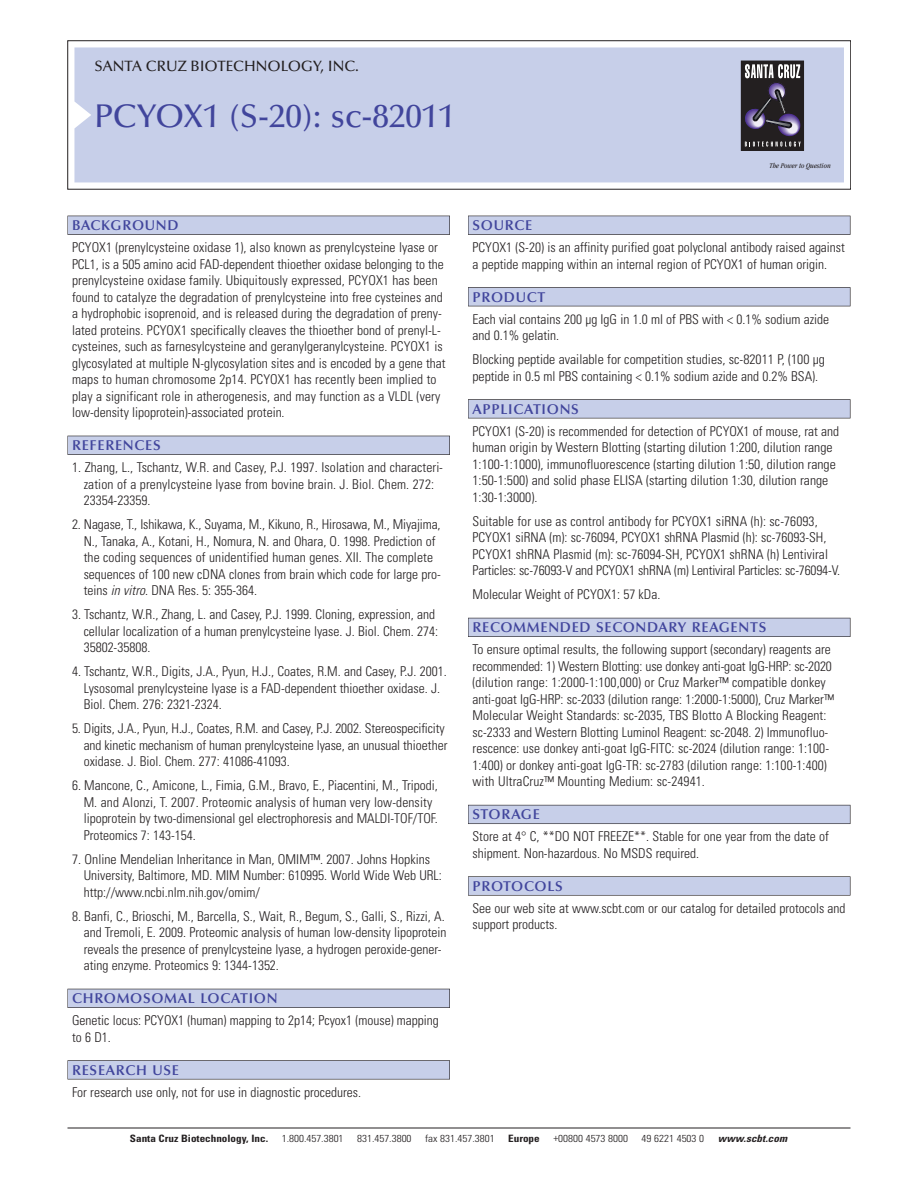
<style>
.page{position:relative;width:918px;height:1188px;background:#fff}
.page>*{position:absolute;margin:0;border:0;box-sizing:border-box;transform-origin:0 0}
.t1{font:500 33px "Optima";color:#41459c}
.t2{font:500 15px "Optima";color:#231f20}
.t3{font:600 14.25px "Optima";letter-spacing:.05em;color:#41459c}
.t4{font:300 condensed 13.5px/16.5px "Univers";color:#231f20}
.t5{font:300 condensed 10.2px "Univers";color:#231f20;scale:1.1 1}
.t6{font:700 condensed 10.2px "Univers";color:#231f20;scale:1.1 1}
.t7{font:italic 700 condensed 10.2px "Univers";color:#231f20;scale:1.1 1}
.t8{font:italic condensed 7.5px "Garamond";color:#231f20}
.s1{font-style:italic}
</style>
<div class="page">
<div style="left:74px;top:47px;width:770px;height:135px;background:#c7cfe9"></div>
<div style="left:741px;top:61px;width:62px;height:89px;background:#231f20"></div>
<div style="left:741px;top:61px;width:63px;height:90px;border:1px solid #231f20"></div>
<svg style="left:741px;top:64px;width:64px;height:83px"></svg>
<div style="left:68px;top:216px;width:382px;height:19px;background:#64636a"></div>
<div style="left:68px;top:216px;width:381px;height:18px;background:#c7cfe9"></div>
<div style="left:68px;top:436px;width:382px;height:19px;background:#62626a"></div>
<div style="left:68px;top:436px;width:381px;height:18px;background:#c7cfe9"></div>
<div style="left:68px;top:989px;width:382px;height:19px;background:#63636c"></div>
<div style="left:68px;top:989px;width:381px;height:18px;background:#c7cfe9"></div>
<div style="left:68px;top:1060px;width:382px;height:19px;background:#6b696e"></div>
<div style="left:68px;top:1061px;width:381px;height:18px;background:#c7cfe9"></div>
<div style="left:468px;top:216px;width:382px;height:19px;background:#64636a"></div>
<div style="left:468px;top:216px;width:382px;height:18px;background:#c7cfe9"></div>
<div style="left:468px;top:287px;width:382px;height:19px;background:#64636a"></div>
<div style="left:468px;top:288px;width:382px;height:18px;background:#c7cfe9"></div>
<div style="left:468px;top:399px;width:382px;height:19px;background:#67666b"></div>
<div style="left:468px;top:400px;width:382px;height:18px;background:#c7cfe9"></div>
<div style="left:468px;top:618px;width:382px;height:19px;background:#63646e"></div>
<div style="left:468px;top:618px;width:382px;height:18px;background:#c7cfe9"></div>
<div style="left:468px;top:805px;width:382px;height:19px;background:#696a75"></div>
<div style="left:468px;top:805px;width:382px;height:18px;background:#c7cfe9"></div>
<div style="left:468px;top:876px;width:382px;height:20px;background:#7a7879"></div>
<div style="left:468px;top:877px;width:382px;height:18px;background:#c7cfe9"></div>
<hr style="left:68px;top:1128px;width:782px;height:1px;background:#231f20">
<p class="t2" style="left:94px;top:60px;width:266px">SANTA CRUZ BIOTECHNOLOGY, INC.</p>
<h1 class="t1" style="left:94px;top:102px;width:362px">PCYOX1 (S-20): sc-82011</h1>
<p class="t3" style="left:72px;top:219px;width:108px">BACKGROUND</p>
<p class="t4" style="left:72px;top:240px;width:375px">PCYOX1 (prenylcysteine oxidase 1), also known as prenylcysteine lyase or PCL1, is a 505 amino acid FAD-dependent thioether oxidase belonging to the prenylcysteine oxidase family. Ubiquitously expressed, PCYOX1 has been found to catalyze the degradation of prenylcysteine into free cysteines and a hydrophobic isoprenoid, and is released during the degradation of preny&shy;lated proteins. PCYOX1 specifically cleaves the thioether bond of prenyl-L&shy;cysteines, such as farnesylcysteine and geranylgeranylcysteine. PCYOX1 is glycosylated at multiple N-glycosylation sites and is encoded by a gene that maps to human chromosome 2p14. PCYOX1 has recently been implied to play a significant role in atherogenesis, and may function as a VLDL (very low-density lipoprotein)-associated protein.</p>
<p class="t3" style="left:72px;top:439px;width:90px">REFERENCES</p>
<p class="t4" style="left:84px;top:460px;width:361px;text-indent:-12px">1. Zhang, L., Tschantz, W.R. and Casey, P.J. 1997. Isolation and characteri&shy;zation of a prenylcysteine lyase from bovine brain. J. Biol. Chem. 272:<br>23354-23359.</p>
<p class="t4" style="left:84px;top:517px;width:359px;text-indent:-12px">2. Nagase, T., Ishikawa, K., Suyama, M., Kikuno, R., Hirosawa, M., Miyajima, N., Tanaka, A., Kotani, H., Nomura, N. and Ohara, O. 1998. Prediction of the coding sequences of unidentified human genes. XII. The complete sequences of 100 new cDNA clones from brain which code for large pro&shy;teins <span class="s1">in vitro</span>. DNA Res. 5: 355-364.</p>
<p class="t4" style="left:84px;top:607px;width:356px;text-indent:-12px">3. Tschantz, W.R., Zhang, L. and Casey, P.J. 1999. Cloning, expression, and cellular localization of a human prenylcysteine lyase. J. Biol. Chem. 274:<br>35802-35808.</p>
<p class="t4" style="left:84px;top:664px;width:364px;text-indent:-12px">4. Tschantz, W.R., Digits, J.A., Pyun, H.J., Coates, R.M. and Casey, P.J. 2001.<br>Lysosomal prenylcysteine lyase is a FAD-dependent thioether oxidase. J.<br>Biol. Chem. 276: 2321-2324.</p>
<p class="t4" style="left:84px;top:721px;width:365px;text-indent:-12px">5. Digits, J.A., Pyun, H.J., Coates, R.M. and Casey, P.J. 2002. Stereospecificity and kinetic mechanism of human prenylcysteine lyase, an unusual thioether oxidase. J. Biol. Chem. 277: 41086-41093.</p>
<p class="t4" style="left:84px;top:778px;width:356px;text-indent:-12px">6. Mancone, C., Amicone, L., Fimia, G.M., Bravo, E., Piacentini, M., Tripodi, M. and Alonzi, T. 2007. Proteomic analysis of human very low-density lipoprotein by two-dimensional gel electrophoresis and MALDI-TOF/TOF.<br>Proteomics 7: 143-154.</p>
<p class="t4" style="left:84px;top:852px;width:360px;text-indent:-12px">7. Online Mendelian Inheritance in Man, OMIM™. 2007. Johns Hopkins<br>University, Baltimore, MD. MIM Number: 610995. World Wide Web URL: http://www.ncbi.nlm.nih.gov/omim/</p>
<p class="t4" style="left:84px;top:909px;width:364px;text-indent:-12px">8. Banfi, C., Brioschi, M., Barcella, S., Wait, R., Begum, S., Galli, S., Rizzi, A. and Tremoli, E. 2009. Proteomic analysis of human low-density lipoprotein reveals the presence of prenylcysteine lyase, a hydrogen peroxide-gener&shy;ating enzyme. Proteomics 9: 1344-1352.</p>
<p class="t3" style="left:72px;top:992px;width:207px">CHROMOSOMAL LOCATION</p>
<p class="t4" style="left:72px;top:1014px;width:368px">Genetic locus: PCYOX1 (human) mapping to 2p14; Pcyox1 (mouse) mapping to 6 D1.</p>
<p class="t3" style="left:72px;top:1064px;width:109px">RESEARCH USE</p>
<p class="t4" style="left:72px;top:1085px;width:290px">For research use only, not for use in diagnostic procedures.</p>
<p class="t8" style="left:769px;top:163px;width:63px">The Power to Question</p>
<p class="t3" style="left:473px;top:219px;width:61px">SOURCE</p>
<p class="t4" style="left:473px;top:240px;width:374px">PCYOX1 (S-20) is an affinity purified goat polyclonal antibody raised against a peptide mapping within an internal region of PCYOX1 of human origin.</p>
<p class="t3" style="left:473px;top:291px;width:74px">PRODUCT</p>
<p class="t4" style="left:473px;top:312px;width:358px">Each vial contains 200 µg IgG in 1.0 ml of PBS with &lt; 0.1% sodium azide and 0.1% gelatin.</p>
<p class="t4" style="left:473px;top:352px;width:354px">Blocking peptide available for competition studies, sc-82011 P, (100 µg peptide in 0.5 ml PBS containing &lt; 0.1% sodium azide and 0.2% BSA).</p>
<p class="t3" style="left:473px;top:403px;width:108px">APPLICATIONS</p>
<p class="t4" style="left:473px;top:424px;width:368px">PCYOX1 (S-20) is recommended for detection of PCYOX1 of mouse, rat and human origin by Western Blotting (starting dilution 1:200, dilution range 1:100-1:1000), immunofluorescence (starting dilution 1:50, dilution range 1:50-1:500) and solid phase ELISA (starting dilution 1:30, dilution range 1:30-1:3000).</p>
<p class="t4" style="left:473px;top:514px;width:369px">Suitable for use as control antibody for PCYOX1 siRNA (h): sc-76093, PCYOX1 siRNA (m): sc-76094, PCYOX1 shRNA Plasmid (h): sc-76093-SH, PCYOX1 shRNA Plasmid (m): sc-76094-SH, PCYOX1 shRNA (h) Lentiviral Particles: sc-76093-V and PCYOX1 shRNA (m) Lentiviral Particles: sc-76094-V.</p>
<p class="t4" style="left:473px;top:588px;width:189px">Molecular Weight of PCYOX1: 57 kDa.</p>
<p class="t3" style="left:473px;top:621px;width:295px">RECOMMENDED SECONDARY REAGENTS</p>
<p class="t4" style="left:473px;top:643px;width:363px">To ensure optimal results, the following support (secondary) reagents are recommended: 1) Western Blotting: use donkey anti-goat IgG-HRP: sc-2020 (dilution range: 1:2000-1:100,000) or Cruz Marker™ compatible donkey anti-goat IgG-HRP: sc-2033 (dilution range: 1:2000-1:5000), Cruz Marker™ Molecular Weight Standards: sc-2035, TBS Blotto A Blocking Reagent: sc-2333 and Western Blotting Luminol Reagent: sc-2048. 2) Immunofluo&shy;rescence: use donkey anti-goat IgG-FITC: sc-2024 (dilution range: 1:100- 1:400) or donkey anti-goat IgG-TR: sc-2783 (dilution range: 1:100-1:400) with UltraCruz™ Mounting Medium: sc-24941.</p>
<p class="t3" style="left:473px;top:808px;width:69px">STORAGE</p>
<p class="t4" style="left:473px;top:830px;width:358px">Store at 4° C, **DO NOT FREEZE**. Stable for one year from the date of shipment. Non-hazardous. No MSDS required.</p>
<p class="t3" style="left:473px;top:880px;width:92px">PROTOCOLS</p>
<p class="t4" style="left:473px;top:901px;width:375px">See our web site at www.scbt.com or our catalog for detailed protocols and support products.</p>
<p class="t6" style="left:130px;top:1135px;width:127px">Santa Cruz Biotechnology, Inc.</p>
<p class="t5" style="left:282px;top:1135px;width:58px">1.800.457.3801</p>
<p class="t5" style="left:357px;top:1135px;width:51px">831.457.3800</p>
<p class="t5" style="left:425px;top:1135px;width:65px">fax 831.457.3801</p>
<p class="t6" style="left:508px;top:1135px;width:30px">Europe</p>
<p class="t5" style="left:553px;top:1135px;width:69px">+00800 4573 8000</p>
<p class="t5" style="left:642px;top:1135px;width:58px">49 6221 4503 0</p>
<p class="t7" style="left:718px;top:1135px;width:67px">www.scbt.com</p>
</div>
